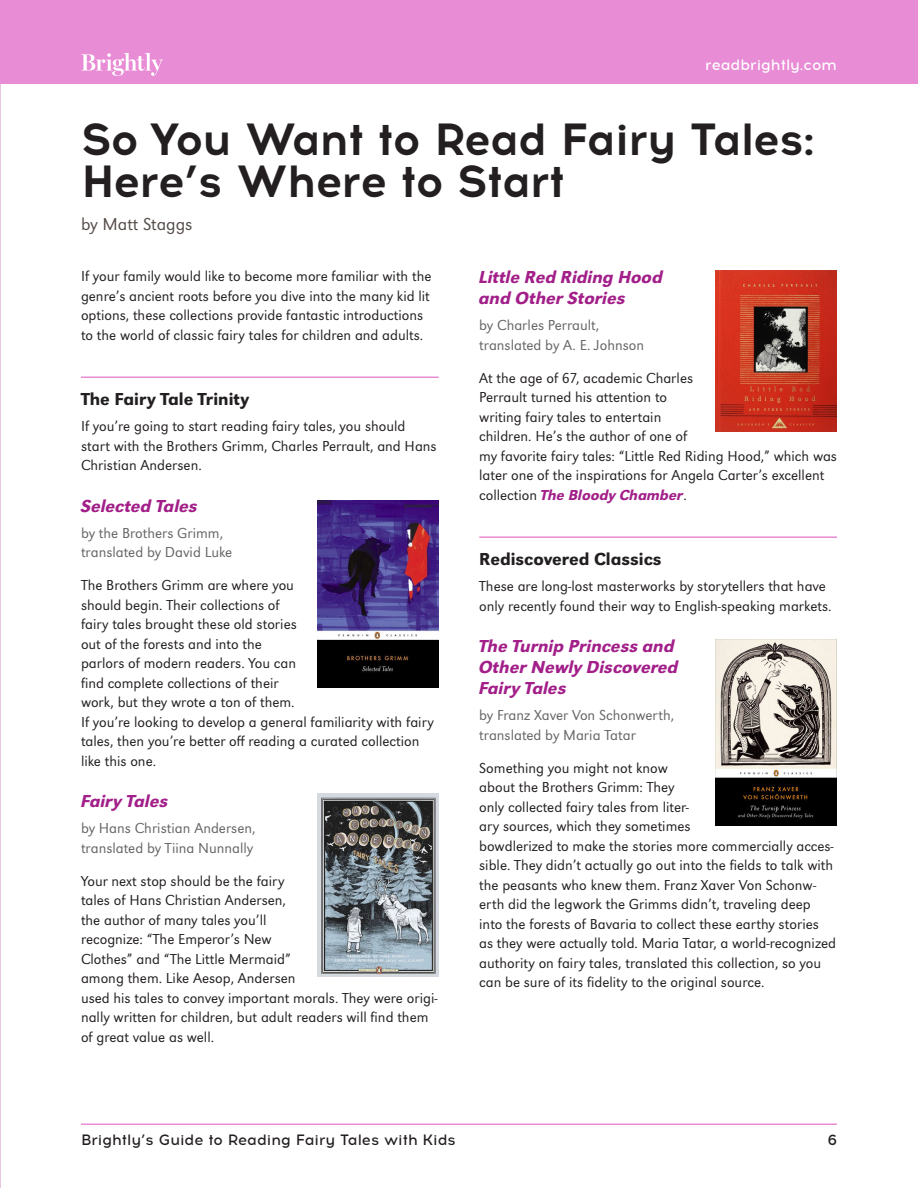
<style>
.page{position:relative;width:918px;height:1188px;background:#fff}
.page>*{position:absolute;margin:0;border:0;box-sizing:border-box;transform-origin:0 0}
.t1{font:700 45px/42px "Acrom";letter-spacing:-.02em;color:#231f20}
.t2{font:italic 500 18px/21px "URW Grotesk TOT";color:#a21f89}
.t3{font:500 18px "URW Grotesk TOT";color:#231f20}
.t4{font:300 18px "URW Grotesk TOT";color:#534b48}
.t5{font:300 15px/19.5px "URW Grotesk TOT";color:#231f20}
.t6{font:300 15px/19.5px "URW Grotesk TOT";color:#636466}
.t7{font:500 15px "Acrom";color:#231f20}
.t8{font:500 15px "Acrom";color:#fff}
.s1{font-weight:500;font-style:italic;color:#a21f89}
</style>
<div class="page">
<hr style="left:81px;top:376px;width:358px;height:2px;background:#e88cd5">
<hr style="left:479px;top:536px;width:358px;height:2px;background:#e88cd5">
<div style="left:0;top:0;width:918px;height:83px;background:#e88cd5"></div>
<svg style="left:81px;top:53px;width:82px;height:23px"></svg>
<hr style="left:81px;top:1124px;width:756px;height:1px;background:#e88cd5">
<img style="left:317px;top:501px;width:122px;height:186px">
<img style="left:317px;top:794px;width:122px;height:183px">
<img style="left:716px;top:270px;width:121px;height:161px">
<img style="left:716px;top:640px;width:121px;height:186px">
<p class="t8" style="left:705px;top:54px;width:133px">readbrightly.com</p>
<h1 class="t1" style="left:81px;top:119px;width:735px">So You Want to Read Fairy Tales:<br>Here’s Where to Start</h1>
<p class="t4" style="left:81px;top:214px;width:113px">by Matt Staggs</p>
<p class="t5" style="left:81px;top:267px;width:352px">If your family would like to become more familiar with the genre’s ancient roots before you dive into the many kid lit options, these collections provide fantastic introductions to the world of classic fairy tales for children and adults.</p>
<p class="t3" style="left:81px;top:388px;width:170px">The Fairy Tale Trinity</p>
<p class="t5" style="left:81px;top:417px;width:357px">If you’re going to start reading fairy tales, you should start with the Brothers Grimm, Charles Perrault, and Hans<br>Christian Andersen.</p>
<p class="t2" style="left:81px;top:495px;width:118px">Selected Tales</p>
<p class="t6" style="left:81px;top:523px;width:153px">by the Brothers Grimm, translated by David Luke</p>
<p class="t5" style="left:81px;top:576px;width:354px">The Brothers Grimm are where you<br>should begin. Their collections of<br>fairy tales brought these old stories<br>out of the forests and into the<br>parlors of modern readers. You can<br>find complete collections of their<br>work, but they wrote a ton of them.<br>If you’re looking to develop a general familiarity with fairy tales, then you’re better off reading a curated collection like this one.</p>
<p class="t2" style="left:81px;top:791px;width:89px">Fairy Tales</p>
<p class="t6" style="left:81px;top:819px;width:176px">by Hans Christian Andersen, translated by Tiina Nunnally</p>
<p class="t5" style="left:81px;top:871px;width:358px">Your next stop should be the fairy<br>tales of Hans Christian Andersen,<br>the author of many tales you’ll<br>recognize: “The Emperor’s New<br>Clothes” and “The Little Mermaid”<br>among them. Like Aesop, Andersen<br>used his tales to convey important morals. They were origi&shy;nally written for children, but adult readers will find them of great value as well.</p>
<p class="t2" style="left:479px;top:267px;width:185px">Little Red Riding Hood and Other Stories</p>
<p class="t6" style="left:479px;top:316px;width:166px">by Charles Perrault, translated by A. E. Johnson</p>
<p class="t5" style="left:479px;top:368px;width:359px">At the age of 67, academic Charles<br>Perrault turned his attention to<br>writing fairy tales to entertain<br>children. He’s the author of one of<br>my favorite fairy tales: “Little Red Riding Hood,” which was later one of the inspirations for Angela Carter’s excellent collection <span class="s1">The Bloody Chamber</span>.</p>
<p class="t3" style="left:479px;top:548px;width:184px">Rediscovered Classics</p>
<p class="t5" style="left:479px;top:577px;width:354px">These are long-lost masterworks by storytellers that have only recently found their way to English-speaking markets.</p>
<p class="t2" style="left:479px;top:636px;width:201px">The Turnip Princess and<br>Other Newly Discovered<br>Fairy Tales</p>
<p class="t6" style="left:479px;top:706px;width:196px">by Franz Xaver Von Schonwerth, translated by Maria Tatar</p>
<p class="t5" style="left:479px;top:758px;width:358px">Something you might not know<br>about the Brothers Grimm: They<br>only collected fairy tales from liter-<br>ary sources, which they sometimes<br>bowdlerized to make the stories more commercially acces&shy;sible. They didn’t actually go out into the fields to talk with the peasants who knew them. Franz Xaver Von Schonw&shy;erth did the legwork the Grimms didn’t, traveling deep into the forests of Bavaria to collect these earthy stories as they were actually told. Maria Tatar, a world-recognized authority on fairy tales, translated this collection, so you can be sure of its fidelity to the original source.</p>
<p class="t7" style="left:81px;top:1130px;width:376px">Brightly’s Guide to Reading Fairy Tales with Kids</p>
<p class="t7" style="left:828px;top:1130px;width:11px">6</p>
</div>
